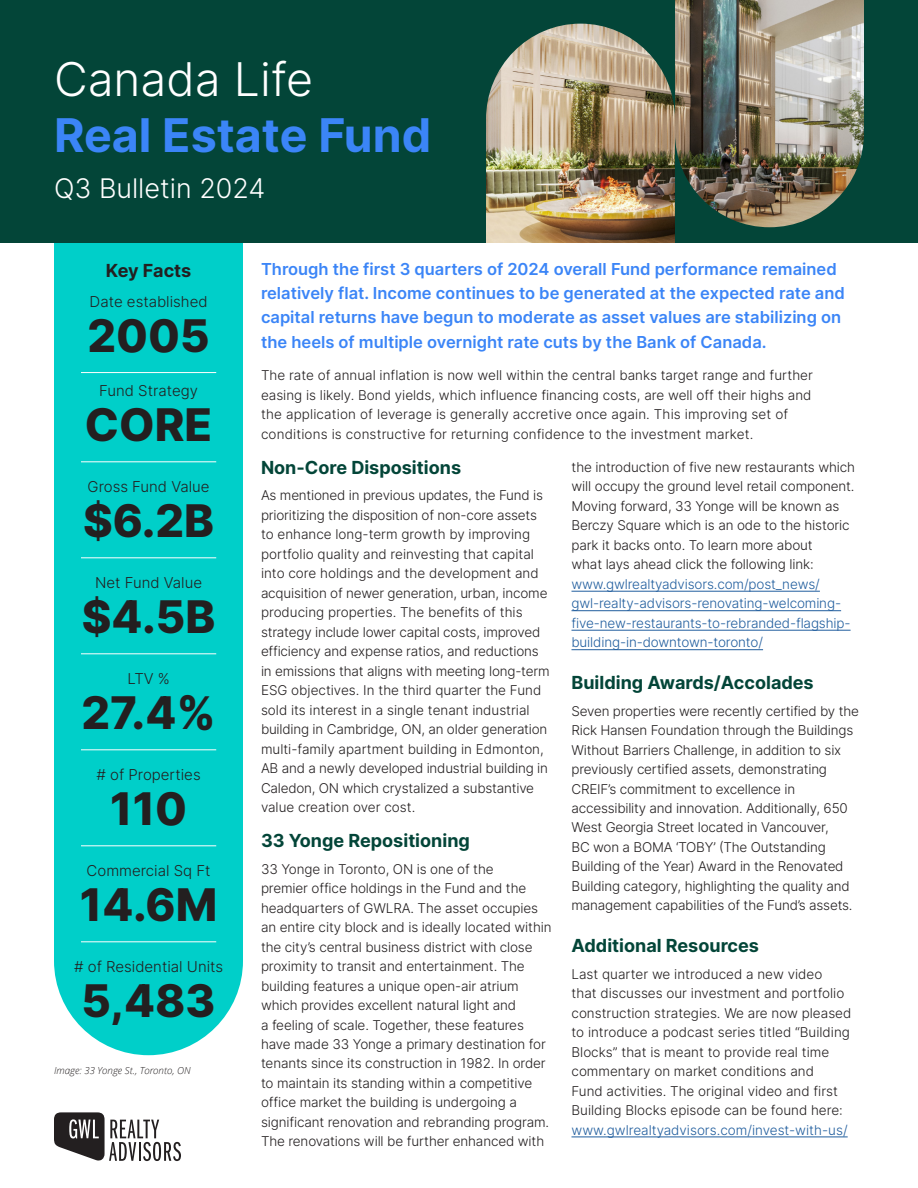
<style>
.page{position:relative;width:918px;height:1188px;background:#fff}
.page>*{position:absolute;margin:0;border:0;box-sizing:border-box;transform-origin:0 0}
.t1{font:700 46.5px/55.8px "Inter";color:#3b85f7}
.t2{font:800 45px "Inter";color:#231f20}
.t3{font:300 27px "Inter";color:#fff}
.t4{font:700 18px "Inter";color:#034538}
.t5{font:700 18px "Inter";letter-spacing:-.005em;color:#231f20}
.Paragraph_01{font:600 16.5px/24px "Inter";color:#3b85f7}
.t6{font:300 15px "Inter";color:#231f20}
.Paragraph_01-2{font:300 13.5px/19.5px "Inter";letter-spacing:-.01em;color:#231f20}
.P-Photo_Captions{font:italic 300 9.75px "Open Sans";color:#231f20}
.s1{font-weight:300;color:#fff}
.s2{color:#215e9e}
</style>
<div class="page">
<div style="left:54px;top:70px;width:189px;height:985px;background:#00cfc9;border-radius:94px"></div>
<div style="left:0;top:0;width:918px;height:243px;background:#034538"></div>
<img style="left:486px;top:0;width:378px;height:243px">
<hr style="left:81px;top:372px;width:135px;height:1px;background:#fff">
<hr style="left:81px;top:461px;width:135px;height:1px;background:#fff">
<hr style="left:81px;top:557px;width:135px;height:1px;background:#fff">
<hr style="left:81px;top:653px;width:135px;height:1px;background:#fff">
<hr style="left:81px;top:749px;width:135px;height:1px;background:#fff">
<hr style="left:81px;top:845px;width:135px;height:1px;background:#fff">
<hr style="left:81px;top:941px;width:135px;height:1px;background:#fff">
<hr style="left:572px;top:591px;width:248px;height:1px;background:#215e9e">
<hr style="left:572px;top:610px;width:269px;height:1px;background:#215e9e">
<hr style="left:572px;top:630px;width:279px;height:1px;background:#215e9e">
<hr style="left:572px;top:649px;width:191px;height:1px;background:#215e9e">
<hr style="left:572px;top:1136px;width:276px;height:1px;background:#215e9e">
<svg style="left:54px;top:1112px;width:127px;height:49px"></svg>
<h1 class="t1" style="left:54px;top:50px;width:379px"><span class="s1">Canada Life<br></span>Real Estate Fund</h1>
<h1 class="t3" style="left:54px;top:169px;width:213px">Q3 Bulletin 2024</h1>
<p class="t5" style="left:106px;top:257px;width:87px">Key Facts</p>
<h2 class="t6" style="left:90px;top:291px;width:119px">Date established</h2>
<h2 class="t2" style="left:88px;top:301px;width:124px">2005</h2>
<h2 class="t6" style="left:99px;top:380px;width:100px">Fund Strategy</h2>
<h2 class="t2" style="left:85px;top:391px;width:129px">CORE</h2>
<h2 class="t6" style="left:88px;top:476px;width:123px">Gross Fund Value</h2>
<h2 class="t2" style="left:83px;top:487px;width:133px">$6.2B</h2>
<h2 class="t6" style="left:95px;top:572px;width:108px">Net Fund Value</h2>
<h2 class="t2" style="left:82px;top:583px;width:135px">$4.5B</h2>
<h2 class="t6" style="left:127px;top:668px;width:44px">LTV %</h2>
<h2 class="t2" style="left:81px;top:679px;width:136px">27.4%</h2>
<h2 class="t6" style="left:97px;top:764px;width:106px"># of Properties</h2>
<h2 class="t2" style="left:110px;top:775px;width:78px">110</h2>
<h2 class="t6" style="left:87px;top:860px;width:125px">Commercial Sq Ft</h2>
<h2 class="t2" style="left:80px;top:871px;width:139px">14.6M</h2>
<h2 class="t6" style="left:74px;top:956px;width:151px"># of Residential Units</h2>
<h2 class="t2" style="left:82px;top:967px;width:135px">5,483</h2>
<p class="P-Photo_Captions" style="left:54px;top:1064px;width:138px">Image: 33 Yonge St., Toronto, ON</p>
<p class="Paragraph_01" style="left:261px;top:257px;width:585px">Through the first 3 quarters of 2024 overall Fund performance remained relatively flat. Income continues to be generated at the expected rate and capital returns have begun to moderate as asset values are stabilizing on the heels of multiple overnight rate cuts by the Bank of Canada.</p>
<p class="Paragraph_01-2" style="left:261px;top:366px;width:553px">The rate of annual inflation is now well within the central banks target range and further easing is likely. Bond yields, which influence financing costs, are well off their highs and the application of leverage is generally accretive once again. This improving set of conditions is constructive for returning confidence to the investment market.</p>
<p class="t4" style="left:261px;top:454px;width:202px">Non-Core Dispositions</p>
<p class="Paragraph_01-2" style="left:261px;top:485px;width:290px">As mentioned in previous updates, the Fund is prioritizing the disposition of non-core assets to enhance long-term growth by improving portfolio quality and reinvesting that capital into core holdings and the development and acquisition of newer generation, urban, income producing properties. The benefits of this strategy include lower capital costs, improved efficiency and expense ratios, and reductions in emissions that aligns with meeting long-term ESG objectives. In the third quarter the Fund sold its interest in a single tenant industrial building in Cambridge, ON, an older generation multi-family apartment building in Edmonton, AB and a newly developed industrial building in Caledon, ON which crystalized a substantive value creation over cost.</p>
<p class="t4" style="left:261px;top:827px;width:210px">33 Yonge Repositioning</p>
<p class="Paragraph_01-2" style="left:261px;top:859px;width:292px">33 Yonge in Toronto, ON is one of the<br>premier office holdings in the Fund and the headquarters of GWLRA. The asset occupies an entire city block and is ideally located within the city’s central business district with close proximity to transit and entertainment. The building features a unique open-air atrium which provides excellent natural light and<br>a feeling of scale. Together, these features have made 33 Yonge a primary destination for tenants since its construction in 1982. In order to maintain its standing within a competitive office market the building is undergoing a significant renovation and rebranding program.<br>The renovations will be further enhanced with</p>
<p class="Paragraph_01-2" style="left:572px;top:457px;width:285px">the introduction of five new restaurants which will occupy the ground level retail component.<br>Moving forward, 33 Yonge will be known as Berczy Square which is an ode to the historic park it backs onto. To learn more about<br>what lays ahead click the following link: <span class="s2">www.gwlrealtyadvisors.com/post_news/ gwl-realty-advisors-renovating-welcoming&shy;five-new-restaurants-to-rebranded-flagship&shy;building-in-downtown-toronto/</span></p>
<p class="t4" style="left:572px;top:669px;width:244px">Building Awards/Accolades</p>
<p class="Paragraph_01-2" style="left:572px;top:701px;width:289px">Seven properties were recently certified by the Rick Hansen Foundation through the Buildings Without Barriers Challenge, in addition to six previously certified assets, demonstrating CREIF’s commitment to excellence in accessibility and innovation. Additionally, 650<br>West Georgia Street located in Vancouver,<br>BC won a BOMA ‘TOBY’ (The Outstanding Building of the Year) Award in the Renovated Building category, highlighting the quality and management capabilities of the Fund’s assets.</p>
<p class="t4" style="left:572px;top:932px;width:189px">Additional Resources</p>
<p class="Paragraph_01-2" style="left:572px;top:964px;width:281px">Last quarter we introduced a new video<br>that discusses our investment and portfolio construction strategies. We are now pleased to introduce a podcast series titled “Building Blocks” that is meant to provide real time commentary on market conditions and<br>Fund activities. The original video and first Building Blocks episode can be found here: <span class="s2">www.gwlrealtyadvisors.com/invest-with-us/</span></p>
</div>
